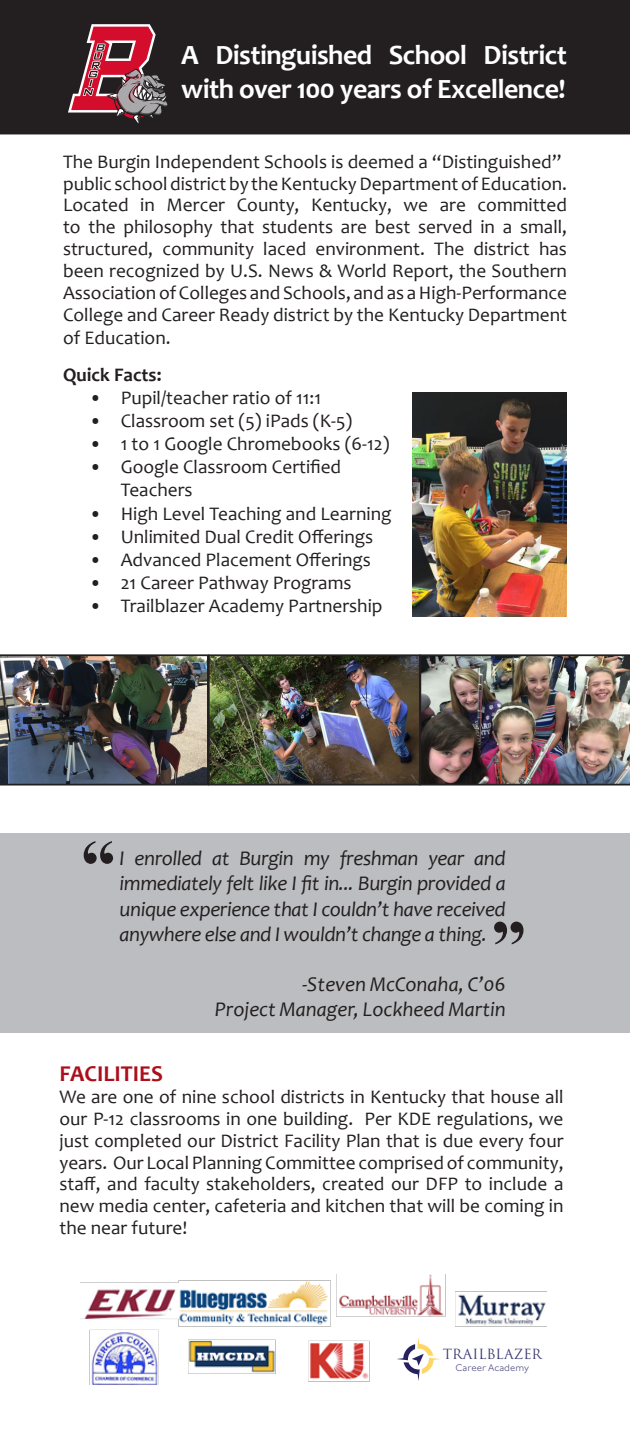
<style>
.page{position:relative;width:630px;height:1449px;background:#fff}
.page>*{position:absolute;margin:0;border:0;box-sizing:border-box;transform-origin:0 0}
.t1{font:700 70px "Times New Roman";color:#231f20}
.t2{font:700 28px/33.6px "Candara";letter-spacing:-.02em;color:#fff}
.t3{font:700 22.75px "Candara";color:#ab0f1b}
.t4{font:italic 21px/25.2px "Candara";letter-spacing:-.02em;color:#231f20;text-align:justify}
.t5{font:italic 21px "Candara";color:#231f20}
.t6{font:19.25px/22.1px "Candara";color:#231f20;text-align:justify}
.t7{font:700 19.25px "Candara";color:#231f20}
.t8{font:13.65px "Trajan Pro 3";color:rgb(38 34 98/.9)}
.t9{font:300 9.62px "P22 Underground";color:rgb(38 34 98/.85)}
</style>
<div class="page">
<div style="left:0;top:0;width:630px;height:134px;background:#231f20"></div>
<svg style="left:65px;top:22px;width:104px;height:104px;background:#78434b"></svg>
<div style="left:0;top:833px;width:630px;height:200px;background:#bcbdc0"></div>
<img style="left:80px;top:1275px;width:467px;height:110px">
<svg style="left:396px;top:1337px;width:45px;height:44px"></svg>
<img style="left:412px;top:393px;width:155px;height:223px">
<img style="left:211px;top:657px;width:207px;height:126px">
<div style="left:208px;top:654px;width:213px;height:132px;border:2px solid #231f20"></div>
<img style="left:0;top:654px;width:209px;height:132px">
<img style="left:419px;top:654px;width:211px;height:132px">
<p class="t2" style="left:181px;top:38px;width:387px">A Distinguished School District with over 100 years of Excellence!</p>
<p class="t6" style="left:63px;top:150px;width:500px">The Burgin Independent Schools is deemed a “Distinguished”</p>
<p class="t6" style="left:63px;top:172px;width:506px">public school district by the Kentucky Department of Education.<br>Located in Mercer County, Kentucky, we are committed to the philosophy that students are best served in a small, structured, community laced environment. The district has been recognized by U.S. News &amp; World Report, the Southern Association of Colleges and Schools, and as a High-Performance College and Career Ready district by the Kentucky Department of Education.</p>
<p class="t7" style="left:63px;top:363px;width:100px">Quick Facts:</p>
<p class="t6" style="left:89px;top:387px;width:233px">• Pupil/teacher ratio of 11:1</p>
<p class="t6" style="left:89px;top:410px;width:265px">• Classroom set (5) iPads (K-5)</p>
<p class="t6" style="left:89px;top:433px;width:302px">• 1 to 1 Google Chromebooks (6-12)</p>
<p class="t6" style="left:121px;top:455px;width:222px;line-height:23.1px;text-indent:-32px">• Google Classroom Certified<br>Teachers</p>
<p class="t6" style="left:89px;top:502px;width:304px">• High Level Teaching and Learning</p>
<p class="t6" style="left:89px;top:525px;width:286px">• Unlimited Dual Credit Offerings</p>
<p class="t6" style="left:89px;top:548px;width:283px">• Advanced Placement Offerings</p>
<p class="t6" style="left:89px;top:571px;width:264px">• 21 Career Pathway Programs</p>
<p class="t6" style="left:89px;top:595px;width:295px">• Trailblazer Academy Partnership</p>
<p class="t1" style="left:81px;top:815px;width:37px">“</p>
<p class="t4" style="left:120px;top:846px;width:388px">I enrolled at Burgin my freshman year and immediately felt like I fit in... Burgin provided a unique experience that I couldn’t have received anywhere else and I wouldn’t change a thing.</p>
<p class="t5" style="left:302px;top:971px;width:205px">-Steven McConaha, C’06</p>
<p class="t5" style="left:215px;top:996px;width:293px">Project Manager, Lockheed Martin</p>
<p class="t1" style="left:526px;top:971px;width:36px;rotate:-180deg">“</p>
<p class="t3" style="left:59px;top:1059px;width:105px">FACILITIES</p>
<p class="t6" style="left:59px;top:1086px;width:506px">We are one of nine school districts in Kentucky that house all our P-12 classrooms in one building. Per KDE regulations, we just completed our District Facility Plan that is due every four years. Our Local Planning Committee comprised of community, staff, and faculty stakeholders, created our DFP to include a new media center, cafeteria and kitchen that will be coming in the near future!</p>
<p class="t8" style="left:443px;top:1345px;width:100px">TRAILBLAZER</p>
<p class="t9" style="left:455px;top:1362px;width:75px">Career Academy</p>
</div>
